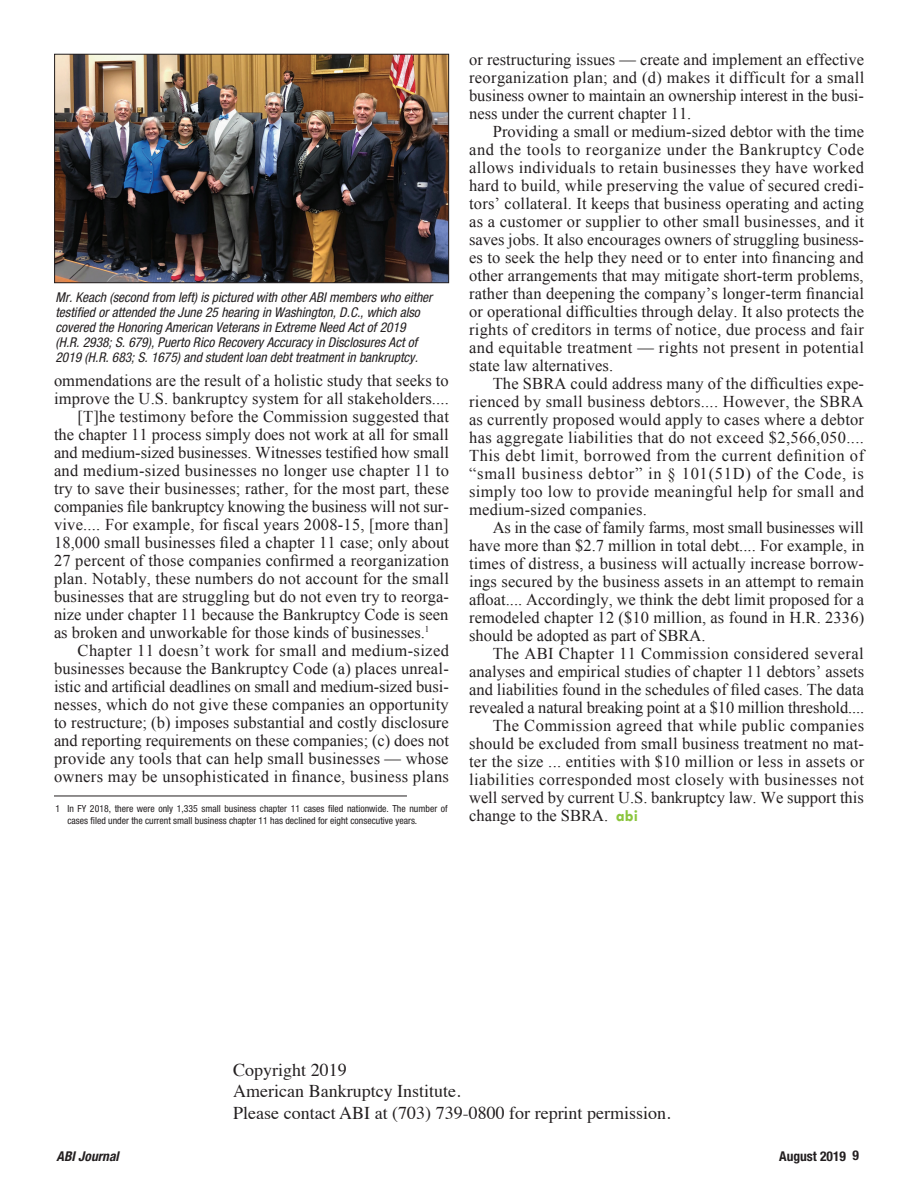
<style>
.page{position:relative;width:918px;height:1188px;background:#fff}
.page>*{position:absolute;margin:0;border:0;box-sizing:border-box;transform-origin:0 0}
.t1{font:18px "Times";color:#231f20}
.Body_text{font:16.5px/18px "Times New Roman";letter-spacing:.005em;color:#231f20;text-align:justify}
.Photo_Caption_New_Me{font:italic condensed 13.5px/15px "Helvetica Neue";color:#231f20}
.t2{font:700 condensed 13.5px "Helvetica Neue";color:#231f20}
.t3{font:italic 700 condensed 13.5px "Helvetica Neue";color:#231f20}
.Footnote{font:condensed 9.75px/11.7px "Helvetica Neue";color:#231f20}
.s1{font-family:"Tw Cen";font-weight:700;color:#8bc63e}
</style>
<div class="page">
<hr style="left:54px;top:796px;width:353px;height:1px;background:#231f20">
<img style="left:56px;top:56px;width:391px;height:225px">
<div style="left:54px;top:54px;width:395px;height:229px;border:1px solid #231f20"></div>
<p class="Photo_Caption_New_Me" style="left:56px;top:289px;width:378px">Mr. Keach (second from left) is pictured with other ABI members who either testified or attended the June 25 hearing in Washington, D.C., which also covered the Honoring American Veterans in Extreme Need Act of 2019 (H.R. 2938; S. 679), Puerto Rico Recovery Accuracy in Disclosures Act of 2019 (H.R. 683; S. 1675) and student loan debt treatment in bankruptcy.</p>
<p class="Body_text" style="left:54px;top:371px;width:396px">ommendations are the result of a holistic study that seeks to improve the U.S. bankruptcy system for all stakeholders....</p>
<p class="Body_text" style="left:54px;top:407px;width:397px;text-indent:24px">[T]he testimony before the Commission suggested that the chapter 11 process simply does not work at all for small and medium-sized businesses. Witnesses testified how small and medium-sized businesses no longer use chapter 11 to try to save their businesses; rather, for the most part, these companies file bankruptcy knowing the business will not sur&shy;vive.... For example, for fiscal years 2008-15, [more than] 18,000 small businesses filed a chapter 11 case; only about 27 percent of those companies confirmed a reorganization plan. Notably, these numbers do not account for the small businesses that are struggling but do not even try to reorga&shy;nize under chapter 11 because the Bankruptcy Code is seen as broken and unworkable for those kinds of businesses.<sup>1</sup></p>
<p class="Body_text" style="left:54px;top:641px;width:397px;text-indent:24px">Chapter 11 doesn’t work for small and medium-sized businesses because the Bankruptcy Code (a) places unreal&shy;istic and artificial deadlines on small and medium-sized busi&shy;nesses, which do not give these companies an opportunity to restructure; (b) imposes substantial and costly disclosure and reporting requirements on these companies; (c) does not provide any tools that can help small businesses — whose owners may be unsophisticated in finance, business plans</p>
<p class="Footnote" style="left:68px;top:803px;width:382px;text-indent:-12px">1 In FY 2018, there were only 1,335 small business chapter 11 cases filed nationwide. The number of cases filed under the current small business chapter 11 has declined for eight consecutive years.</p>
<p class="Body_text" style="left:469px;top:51px;width:397px">or restructuring issues — create and implement an effective reorganization plan; and (d) makes it difficult for a small business owner to maintain an ownership interest in the busi&shy;ness under the current chapter 11.</p>
<p class="Body_text" style="left:469px;top:123px;width:397px;text-indent:24px">Providing a small or medium-sized debtor with the time and the tools to reorganize under the Bankruptcy Code allows individuals to retain businesses they have worked hard to build, while preserving the value of secured credi&shy;tors’ collateral. It keeps that business operating and acting as a customer or supplier to other small businesses, and it saves jobs. It also encourages owners of struggling business&shy;es to seek the help they need or to enter into financing and other arrangements that may mitigate short-term problems, rather than deepening the company’s longer-term financial or operational difficulties through delay. It also protects the rights of creditors in terms of notice, due process and fair and equitable treatment — rights not present in potential state law alternatives.</p>
<p class="Body_text" style="left:469px;top:375px;width:397px;text-indent:24px">The SBRA could address many of the difficulties expe&shy;rienced by small business debtors.... However, the SBRA as currently proposed would apply to cases where a debtor has aggregate liabilities that do not exceed $2,566,050....<br>This debt limit, borrowed from the current definition of “small business debtor” in § 101(51D) of the Code, is simply too low to provide meaningful help for small and medium-sized companies.</p>
<p class="Body_text" style="left:469px;top:519px;width:397px;text-indent:24px">As in the case of family farms, most small businesses will have more than $2.7 million in total debt.... For example, in times of distress, a business will actually increase borrow&shy;ings secured by the business assets in an attempt to remain afloat.... Accordingly, we think the debt limit proposed for a remodeled chapter 12 ($10 million, as found in H.R. 2336) should be adopted as part of SBRA.</p>
<p class="Body_text" style="left:469px;top:645px;width:397px;text-indent:24px">The ABI Chapter 11 Commission considered several analyses and empirical studies of chapter 11 debtors’ assets and liabilities found in the schedules of filed cases. The data revealed a natural breaking point at a $10 million threshold....</p>
<p class="Body_text" style="left:469px;top:717px;width:397px;text-indent:24px">The Commission agreed that while public companies should be excluded from small business treatment no mat&shy;ter the size ... entities with $10 million or less in assets or liabilities corresponded most closely with businesses not well served by current U.S. bankruptcy law. We support this change to the SBRA. <span class="s1">abi</span></p>
<p class="t1" style="left:233px;top:1053px;width:115px">Copyright 2019</p>
<p class="t1" style="left:233px;top:1074px;width:229px">American Bankruptcy Institute.</p>
<p class="t1" style="left:233px;top:1096px;width:439px">Please contact ABI at (703) 739-0800 for reprint permission.</p>
<p class="t3" style="left:57px;top:1148px;width:64px">ABI Journal</p>
<p class="t2" style="left:779px;top:1148px;width:81px">August 2019 9</p>
</div>
